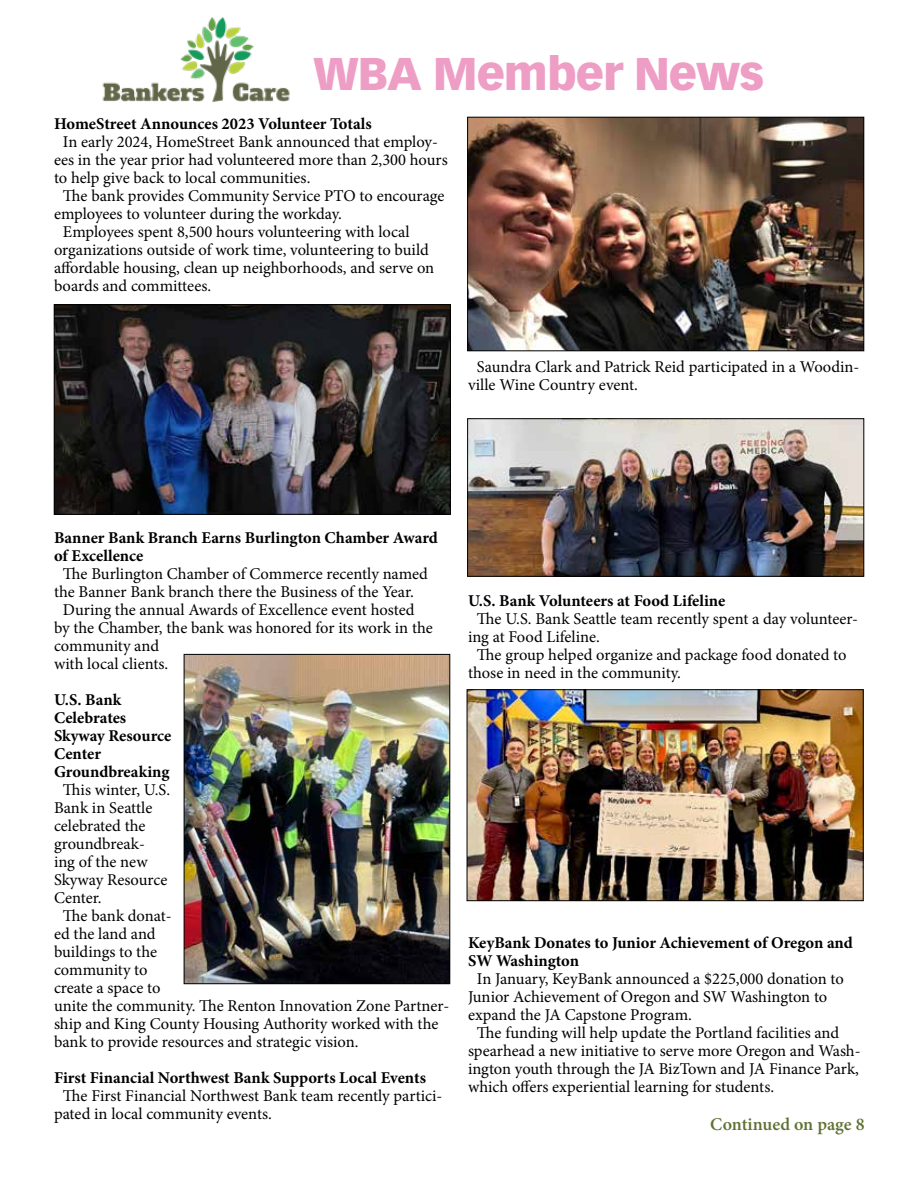
<style>
.page{position:relative;width:918px;height:1188px;background:#fff}
.page>*{position:absolute;margin:0;border:0;box-sizing:border-box;transform-origin:0 0}
.t1{font:900 45px "Vectora LT Pro";letter-spacing:-.025em;color:#ee9ec5}
.t2{font:600 18px "Minion Pro";color:#5f7232}
.t3{font:16.5px/18px "Minion Pro";color:#000}
.t4{font:700 16.5px/18px "Minion Pro";color:#000}
</style>
<div class="page">
<img style="left:102px;top:17px;width:188px;height:85px">
<img style="left:56px;top:306px;width:393px;height:206px">
<div style="left:54px;top:304px;width:397px;height:210px;border:1px solid #000"></div>
<img style="left:186px;top:656px;width:262px;height:326px">
<div style="left:184px;top:654px;width:266px;height:330px;border:1px solid #000"></div>
<img style="left:469px;top:119px;width:393px;height:230px">
<div style="left:467px;top:117px;width:397px;height:234px;border:1px solid #000"></div>
<img style="left:469px;top:420px;width:393px;height:154px">
<div style="left:467px;top:418px;width:397px;height:158px;border:1px solid #000"></div>
<img style="left:469px;top:692px;width:392px;height:207px">
<div style="left:467px;top:690px;width:396px;height:211px;border:1px solid #000"></div>
<h1 class="t1" style="left:313px;top:46px;width:452px">WBA Member News</h1>
<p class="t4" style="left:54px;top:115px;width:319px">HomeStreet Announces 2023 Volunteer Totals</p>
<p class="t3" style="left:63px;top:133px;width:377px">In early 2024, HomeStreet Bank announced that employ-</p>
<p class="t3" style="left:54px;top:151px;width:395px">ees in the year prior had volunteered more than 2,300 hours</p>
<p class="t3" style="left:54px;top:169px;width:258px">to help give back to local communities.</p>
<p class="t3" style="left:63px;top:187px;width:383px">The bank provides Community Service PTO to encourage</p>
<p class="t3" style="left:54px;top:205px;width:289px">employees to volunteer during the workday.</p>
<p class="t3" style="left:63px;top:223px;width:348px">Employees spent 8,500 hours volunteering with local</p>
<p class="t3" style="left:54px;top:241px;width:376px">organizations outside of work time, volunteering to build</p>
<p class="t3" style="left:54px;top:259px;width:382px">affordable housing, clean up neighborhoods, and serve on</p>
<p class="t3" style="left:54px;top:277px;width:159px">boards and committees.</p>
<p class="t3" style="left:468px;top:358px;width:393px;text-indent:9px">Saundra Clark and Patrick Reid participated in a Woodin&shy;ville Wine Country event.</p>
<p class="t4" style="left:54px;top:529px;width:385px">Banner Bank Branch Earns Burlington Chamber Award of Excellence</p>
<p class="t3" style="left:63px;top:565px;width:367px">The Burlington Chamber of Commerce recently named</p>
<p class="t3" style="left:54px;top:583px;width:361px">the Banner Bank branch there the Business of the Year.</p>
<p class="t3" style="left:63px;top:601px;width:353px">During the annual Awards of Excellence event hosted</p>
<p class="t3" style="left:54px;top:619px;width:380px">by the Chamber, the bank was honored for its work in the</p>
<p class="t3" style="left:54px;top:637px;width:107px">community and</p>
<p class="t3" style="left:54px;top:655px;width:116px">with local clients.</p>
<p class="t4" style="left:54px;top:691px;width:119px">U.S. Bank<br>Celebrates<br>Skyway Resource<br>Center<br>Groundbreaking</p>
<p class="t3" style="left:63px;top:781px;width:109px">This winter, U.S.</p>
<p class="t3" style="left:54px;top:799px;width:100px">Bank in Seattle</p>
<p class="t3" style="left:54px;top:817px;width:93px">celebrated the</p>
<p class="t3" style="left:54px;top:835px;width:92px">groundbreak-</p>
<p class="t3" style="left:54px;top:853px;width:95px">ing of the new</p>
<p class="t3" style="left:54px;top:871px;width:115px">Skyway Resource</p>
<p class="t3" style="left:54px;top:889px;width:49px">Center.</p>
<p class="t3" style="left:63px;top:907px;width:110px">The bank donat-</p>
<p class="t3" style="left:54px;top:925px;width:103px">ed the land and</p>
<p class="t3" style="left:54px;top:943px;width:105px">buildings to the</p>
<p class="t3" style="left:54px;top:961px;width:95px">community to</p>
<p class="t3" style="left:54px;top:979px;width:108px">create a space to</p>
<p class="t3" style="left:54px;top:997px;width:397px">unite the community. The Renton Innovation Zone Partner-</p>
<p class="t3" style="left:54px;top:1015px;width:386px">ship and King County Housing Authority worked with the</p>
<p class="t3" style="left:54px;top:1033px;width:306px">bank to provide resources and strategic vision.</p>
<p class="t4" style="left:54px;top:1069px;width:373px">First Financial Northwest Bank Supports Local Events</p>
<p class="t3" style="left:54px;top:1087px;width:390px;text-indent:9px">The First Financial Northwest Bank team recently partici&shy;pated in local community events.</p>
<p class="t4" style="left:468px;top:592px;width:259px">U.S. Bank Volunteers at Food Lifeline</p>
<p class="t3" style="left:477px;top:610px;width:383px">The U.S. Bank Seattle team recently spent a day volunteer-</p>
<p class="t3" style="left:468px;top:628px;width:133px">ing at Food Lifeline.</p>
<p class="t3" style="left:477px;top:646px;width:371px">The group helped organize and package food donated to</p>
<p class="t3" style="left:468px;top:664px;width:214px">those in need in the community.</p>
<p class="t4" style="left:468px;top:934px;width:386px">KeyBank Donates to Junior Achievement of Oregon and<br>SW Washington</p>
<p class="t3" style="left:477px;top:970px;width:368px">In January, KeyBank announced a $225,000 donation to</p>
<p class="t3" style="left:468px;top:988px;width:361px">Junior Achievement of Oregon and SW Washington to</p>
<p class="t3" style="left:468px;top:1006px;width:225px">expand the JA Capstone Program.</p>
<p class="t3" style="left:477px;top:1024px;width:364px">The funding will help update the Portland facilities and</p>
<p class="t3" style="left:468px;top:1042px;width:394px">spearhead a new initiative to serve more Oregon and Wash-</p>
<p class="t3" style="left:468px;top:1060px;width:392px">ington youth through the JA BizTown and JA Finance Park,</p>
<p class="t3" style="left:468px;top:1078px;width:308px">which offers experiential learning for students.</p>
<p class="t2" style="left:710px;top:1112px;width:156px">Continued on page 8</p>
</div>
